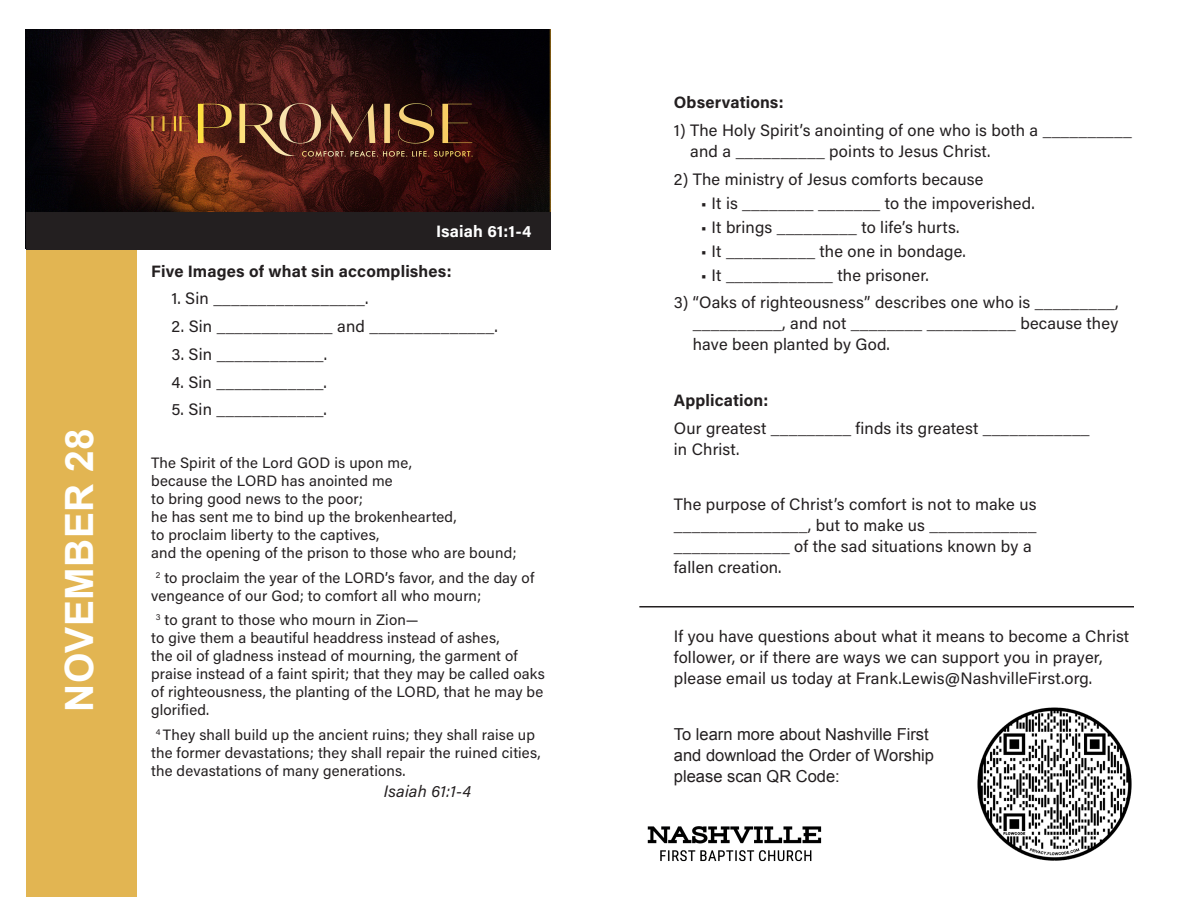
<style>
.page{position:relative;width:1188px;height:918px;background:#fff}
.page>*{position:absolute;margin:0;border:0;box-sizing:border-box;transform-origin:0 0}
.t1{font:700 39px "Arial";letter-spacing:.01em;color:#fff}
.t2{font:16.5px/21px "Acumin Pro";letter-spacing:.01em;color:#231f20}
.t3{font:16.5px/21px "Arial";color:#231f20}
.t4{font:700 16.5px "Acumin Pro";letter-spacing:.01em;color:#231f20}
.t5{font:italic 16.5px "Acumin Pro";letter-spacing:.01em;color:#231f20}
.t6{font:700 16.5px "Acumin Pro";letter-spacing:.01em;color:#fff}
.t7{font:15px/18px "Acumin Pro";letter-spacing:.01em;color:#231f20}
</style>
<div class="page">
<div style="left:26px;top:157px;width:110px;height:740px;background:#e2b552"></div>
<img style="left:26px;top:29px;width:525px;height:183px">
<div style="left:26px;top:212px;width:525px;height:37px;background:#231f20"></div>
<hr style="left:639px;top:606px;width:495px;height:2px;background:#231f20">
<img style="left:977px;top:707px;width:155px;height:154px">
<img style="left:647px;top:826px;width:175px;height:36px">
<p class="t1" style="left:54px;top:712px;width:285px;rotate:-90deg">NOVEMBER 28</p>
<p class="t6" style="left:436px;top:220px;width:97px">Isaiah 61:1-4</p>
<p class="t4" style="left:151px;top:259px;width:302px">Five Images of what sin accomplishes:</p>
<p class="t2" style="left:171px;top:288px;width:199px">1. Sin _________________.</p>
<p class="t2" style="left:171px;top:315px;width:328px">2. Sin _____________ and ______________.</p>
<p class="t2" style="left:171px;top:343px;width:157px">3. Sin ____________.</p>
<p class="t2" style="left:171px;top:371px;width:157px">4. Sin ____________.</p>
<p class="t2" style="left:171px;top:399px;width:157px">5. Sin ____________.</p>
<p class="t7" style="left:151px;top:453px;width:367px">The Spirit of the Lord GOD is upon me,<br>because the LORD has anointed me<br>to bring good news to the poor;<br>he has sent me to bind up the brokenhearted,<br>to proclaim liberty to the captives,<br>and the opening of the prison to those who are bound;</p>
<p class="t7" style="left:151px;top:568px;width:385px;text-indent:5px"><sup>2</sup> to proclaim the year of the LORD’s favor, and the day of vengeance of our God; to comfort all who mourn;</p>
<p class="t7" style="left:151px;top:611px;width:395px;text-indent:5px"><sup>3</sup> to grant to those who mourn in Zion—<br>to give them a beautiful headdress instead of ashes,<br>the oil of gladness instead of mourning, the garment of praise instead of a faint spirit; that they may be called oaks of righteousness, the planting of the LORD, that he may be glorified.</p>
<p class="t7" style="left:151px;top:725px;width:391px;text-indent:5px"><sup>4</sup> They shall build up the ancient ruins; they shall raise up the former devastations; they shall repair the ruined cities, the devastations of many generations.</p>
<p class="t5" style="left:384px;top:780px;width:89px">Isaiah 61:1-4</p>
<p class="t4" style="left:674px;top:91px;width:111px">Observations:</p>
<p class="t2" style="left:690px;top:119px;width:443px;text-indent:-16px">1) The Holy Spirit’s anointing of one who is both a __________ and a __________ points to Jesus Christ.</p>
<p class="t2" style="left:674px;top:168px;width:311px">2) The ministry of Jesus comforts because</p>
<p class="t2" style="left:701px;top:192px;width:335px">• It is ________ _______ to the impoverished.</p>
<p class="t2" style="left:701px;top:216px;width:260px">• It brings _________ to life’s hurts.</p>
<p class="t2" style="left:701px;top:240px;width:267px">• It __________ the one in bondage.</p>
<p class="t2" style="left:701px;top:264px;width:229px">• It ____________ the prisoner.</p>
<p class="t2" style="left:693px;top:292px;width:427px;text-align:justify;text-indent:-19px">3) “Oaks of righteousness” describes one who is _________, __________, and not ________ __________ because they have been planted by God.</p>
<p class="t4" style="left:674px;top:389px;width:96px">Application:</p>
<p class="t2" style="left:674px;top:417px;width:417px">Our greatest _________ finds its greatest ____________ in Christ.</p>
<p class="t2" style="left:674px;top:493px;width:364px">The purpose of Christ’s comfort is not to make us _______________, but to make us ____________ _____________ of the sad situations known by a fallen creation.</p>
<p class="t2" style="left:674px;top:625px;width:457px">If you have questions about what it means to become a Christ follower, or if there are ways we can support you in prayer, please email us today at Frank.Lewis@NashvilleFirst.org.</p>
<p class="t3" style="left:674px;top:724px;width:262px">To learn more about Nashville First and download the Order of Worship please scan QR Code:</p>
</div>
